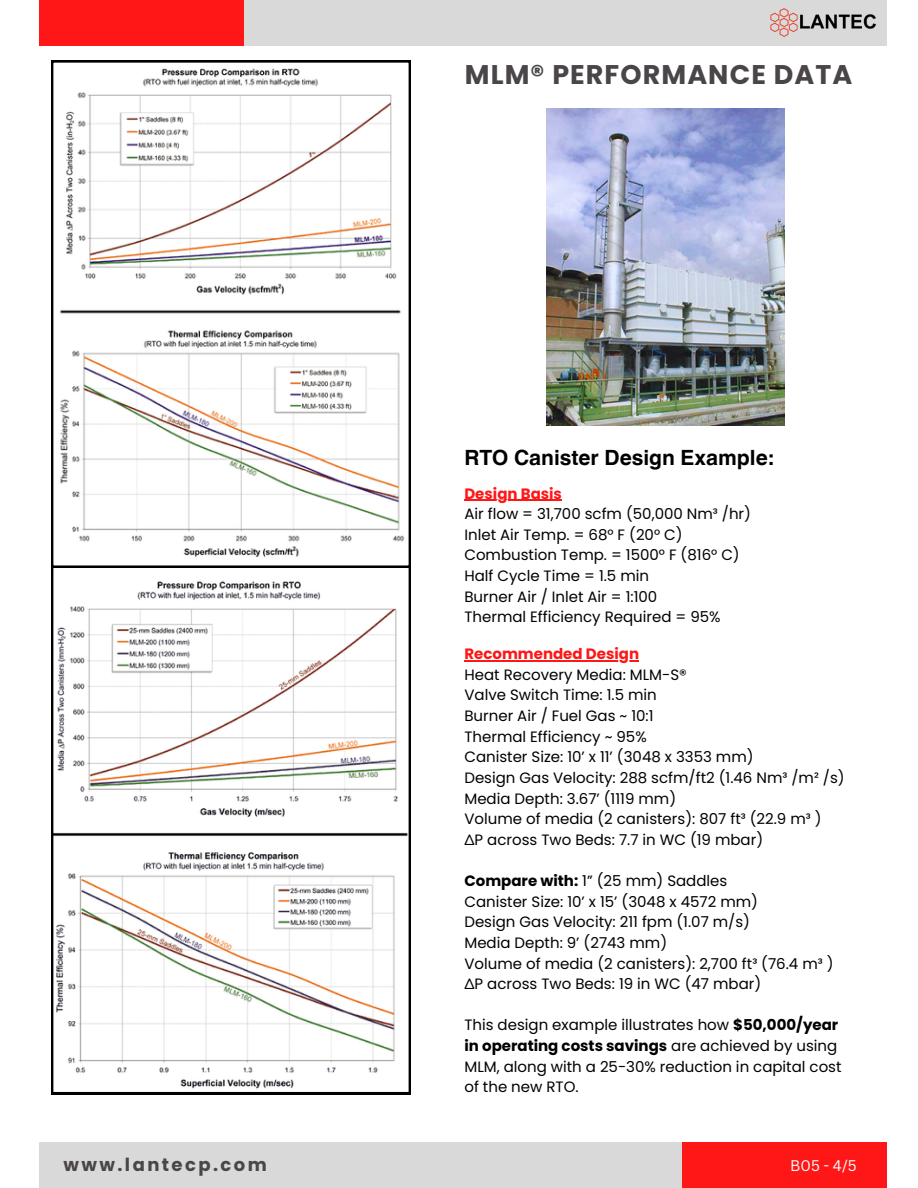
<style>
.page{position:relative;width:918px;height:1188px;background:#fff}
.page>*{position:absolute;margin:0;border:0;box-sizing:border-box;transform-origin:0 0}
.t1{font:700 27px "Poppins";letter-spacing:.04em;color:#4a4549}
.t2{font:700 21px "Helvetica World";color:#000}
.t3{font:700 18px "Poppins";letter-spacing:.135em;color:#4a4549}
.t4{font:15px/20.7px "Poppins";color:#000}
.t5{font:700 15px "Poppins";color:#ff1616}
.t6{font:15px "Canva Sans";color:#fff}
.s1{font-weight:700}
</style>
<div class="page">
<div style="left:243px;top:0;width:644px;height:45px;background:#d9d9d9"></div>
<div style="left:39px;top:0;width:204px;height:45px;background:#ff1616"></div>
<div style="left:39px;top:1143px;width:644px;height:45px;background:#d9d9d9"></div>
<div style="left:683px;top:1143px;width:204px;height:45px;background:#ff1616"></div>
<img style="left:771px;top:8px;width:105px;height:28px">
<svg style="left:51px;top:568px;width:360px;height:526px"></svg>
<svg style="left:51px;top:60px;width:360px;height:508px"></svg>
<img style="left:546px;top:109px;width:239px;height:317px">
<hr style="left:464px;top:500px;width:98px;height:1px;background:#ff1616">
<hr style="left:464px;top:660px;width:175px;height:2px;background:#ff1616">
<p class="t1" style="left:465px;top:56px;width:389px">MLM® PERFORMANCE DATA</p>
<p class="t2" style="left:464px;top:441px;width:311px">RTO Canister Design Example:</p>
<p class="t5" style="left:464px;top:483px;width:99px">Design Basis</p>
<p class="t4" style="left:464px;top:504px;width:288px">Air flow = 31,700 scfm (50,000 Nm³ /hr)</p>
<p class="t4" style="left:464px;top:524px;width:220px">Inlet Air Temp. = 68° F (20° C)</p>
<p class="t4" style="left:464px;top:545px;width:277px">Combustion Temp. = 1500° F (816° C)</p>
<p class="t4" style="left:464px;top:565px;width:186px">Half Cycle Time = 1.5 min</p>
<p class="t4" style="left:464px;top:586px;width:194px">Burner Air / Inlet Air = 1:100</p>
<p class="t4" style="left:464px;top:607px;width:258px">Thermal Efficiency Required = 95%</p>
<p class="t5" style="left:464px;top:643px;width:176px">Recommended Design</p>
<p class="t4" style="left:464px;top:664px;width:224px">Heat Recovery Media: MLM-S®</p>
<p class="t4" style="left:464px;top:685px;width:194px">Valve Switch Time: 1.5 min</p>
<p class="t4" style="left:464px;top:705px;width:191px">Burner Air / Fuel Gas ~ 10:1</p>
<p class="t4" style="left:464px;top:726px;width:184px">Thermal Efficiency ~ 95%</p>
<p class="t4" style="left:464px;top:747px;width:291px">Canister Size: 10’ x 11’ (3048 x 3353 mm)</p>
<p class="t4" style="left:464px;top:767px;width:382px">Design Gas Velocity: 288 scfm/ft2 (1.46 Nm³ /m² /s)</p>
<p class="t4" style="left:464px;top:788px;width:213px">Media Depth: 3.67’ (1119 mm)</p>
<p class="t4" style="left:464px;top:809px;width:359px">Volume of media (2 canisters): 807 ft³ (22.9 m³ )</p>
<p class="t4" style="left:464px;top:829px;width:300px">∆P across Two Beds: 7.7 in WC (19 mbar)</p>
<p class="t4" style="left:464px;top:870px;width:264px"><span class="s1">Compare with:</span> 1” (25 mm) Saddles</p>
<p class="t4" style="left:464px;top:891px;width:295px">Canister Size: 10’ x 15’ (3048 x 4572 mm)</p>
<p class="t4" style="left:464px;top:912px;width:287px">Design Gas Velocity: 211 fpm (1.07 m/s)</p>
<p class="t4" style="left:464px;top:932px;width:204px">Media Depth: 9’ (2743 mm)</p>
<p class="t4" style="left:464px;top:953px;width:371px">Volume of media (2 canisters): 2,700 ft³ (76.4 m³ )</p>
<p class="t4" style="left:464px;top:974px;width:298px">∆P across Two Beds: 19 in WC (47 mbar)</p>
<p class="t4" style="left:464px;top:1015px;width:379px">This design example illustrates how <span class="s1">$50,000/year in operating costs savings</span> are achieved by using MLM, along with a 25-30% reduction in capital cost of the new RTO.</p>
<p class="t3" style="left:63px;top:1152px;width:205px">www.lantecp.com</p>
<p class="t6" style="left:790px;top:1155px;width:68px">B05 - 4/5</p>
</div>
